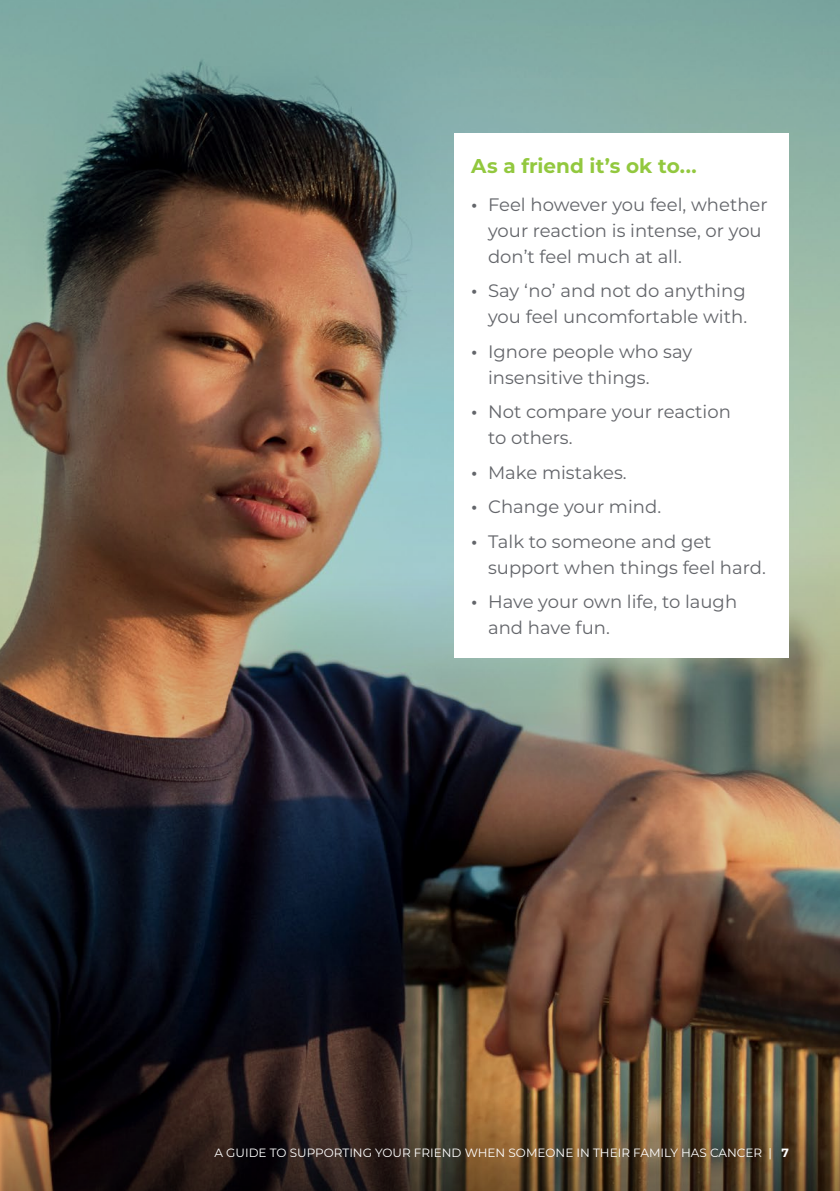
<style>
.page{position:relative;width:840px;height:1191px;background:#fff}
.page>*{position:absolute;margin:0;border:0;box-sizing:border-box;transform-origin:0 0}
.t1{font:700 20px "Montserrat";color:#92c83e}
.t2{font:18px/26px "Montserrat";color:#63656a}
.t3{font:12px "Montserrat";color:#fff}
.s1{font-weight:600;font-size:19px}
.s2{font-weight:700}
</style>
<div class="page">
<img style="left:0;top:0;width:839px;height:1077px">
<img style="left:0;top:1077px;width:839px;height:114px">
<div style="left:454px;top:134px;width:334px;height:524px;background:#fff"></div>
<p class="t1" style="left:471px;top:152px;width:227px">As a friend it’s ok to...</p>
<p class="t2" style="left:488px;top:190px;width:281px;text-indent:-17px"><span class="s1">•</span> Feel however you feel, whether your reaction is intense, or you don’t feel much at all.</p>
<p class="t2" style="left:471px;top:277px;width:277px;text-align:right"><span class="s1">•</span> Say ‘no’ and not do anything you feel uncomfortable with.</p>
<p class="t2" style="left:488px;top:337px;width:205px;text-indent:-17px"><span class="s1">•</span> Ignore people who say insensitive things.</p>
<p class="t2" style="left:488px;top:398px;width:244px;text-indent:-17px"><span class="s1">•</span> Not compare your reaction to others.</p>
<p class="t2" style="left:471px;top:458px;width:157px"><span class="s1">•</span> Make mistakes.</p>
<p class="t2" style="left:471px;top:493px;width:191px"><span class="s1">•</span> Change your mind.</p>
<p class="t2" style="left:488px;top:527px;width:279px;text-indent:-17px"><span class="s1">•</span> Talk to someone and get support when things feel hard.</p>
<p class="t2" style="left:488px;top:588px;width:250px;text-indent:-17px"><span class="s1">•</span> Have your own life, to laugh and have fun.</p>
<p class="t3" style="left:214px;top:1144px;width:575px">A GUIDE TO SUPPORTING YOUR FRIEND WHEN SOMEONE IN THEIR FAMILY HAS CANCER | <span class="s2">7</span></p>
</div>
